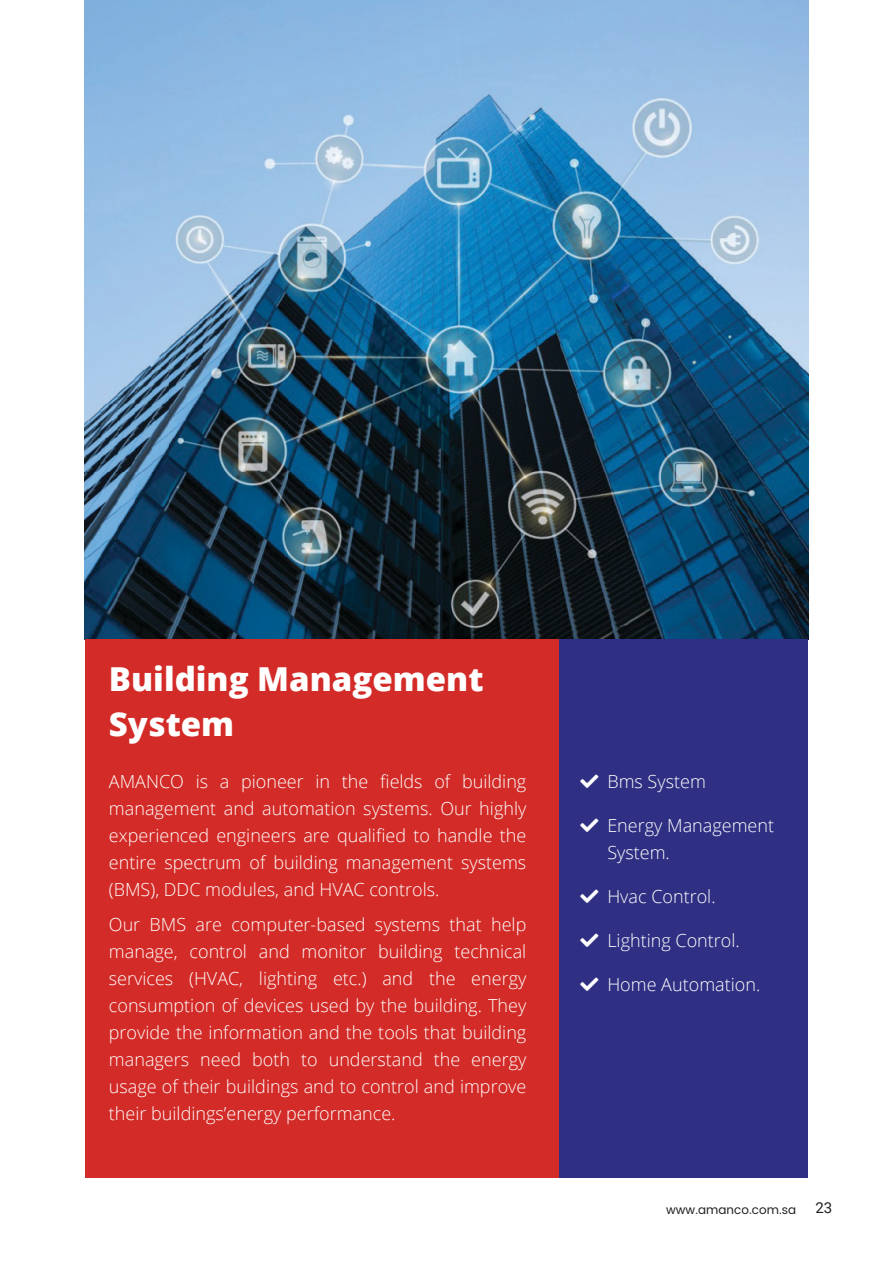
<style>
.page{position:relative;width:893px;height:1263px;background:#fff}
.page>*{position:absolute;margin:0;border:0;box-sizing:border-box;transform-origin:0 0}
.t1{font:800 33px/45px "Open Sans";color:#fff}
.t2{font:300 18px/27px "Open Sans";color:#fff;text-align:justify}
.t3{font:15px "Roboto";color:#231f20}
.t4{font:12px "Poppins";letter-spacing:.005em;color:#231f20}
</style>
<div class="page">
<img style="left:85px;top:0;width:723px;height:639px">
<div style="left:85px;top:639px;width:475px;height:539px;background:#d32b27"></div>
<div style="left:560px;top:639px;width:248px;height:539px;background:#2f2f83"></div>
<h1 class="t1" style="left:109px;top:655px;width:376px">Building Management<br>System</h1>
<p class="t2" style="left:109px;top:767px;width:419px">AMANCO is a pioneer in the fields of building management and automation systems. Our highly experienced engineers are qualified to handle the entire spectrum of building management systems (BMS), DDC modules, and HVAC controls.</p>
<p class="t2" style="left:109px;top:911px;width:419px">Our BMS are computer-based systems that help manage, control and monitor building technical services (HVAC, lighting etc.) and the energy consumption of devices used by the building. They provide the information and the tools that building managers need both to understand the energy usage of their buildings and to control and improve their buildings’energy performance.</p>
<p class="t2" style="left:607px;top:767px;width:100px">Bms System</p>
<p class="t2" style="left:607px;top:811px;width:168px">Energy Management<br>System.</p>
<p class="t2" style="left:607px;top:882px;width:110px">Hvac Control.</p>
<p class="t2" style="left:607px;top:926px;width:134px">Lighting Control.</p>
<p class="t2" style="left:607px;top:970px;width:154px">Home Automation.</p>
<p class="t4" style="left:666px;top:1201px;width:132px">www.amanco.com.sa</p>
<p class="t3" style="left:815px;top:1197px;width:18px">23</p>
</div>
